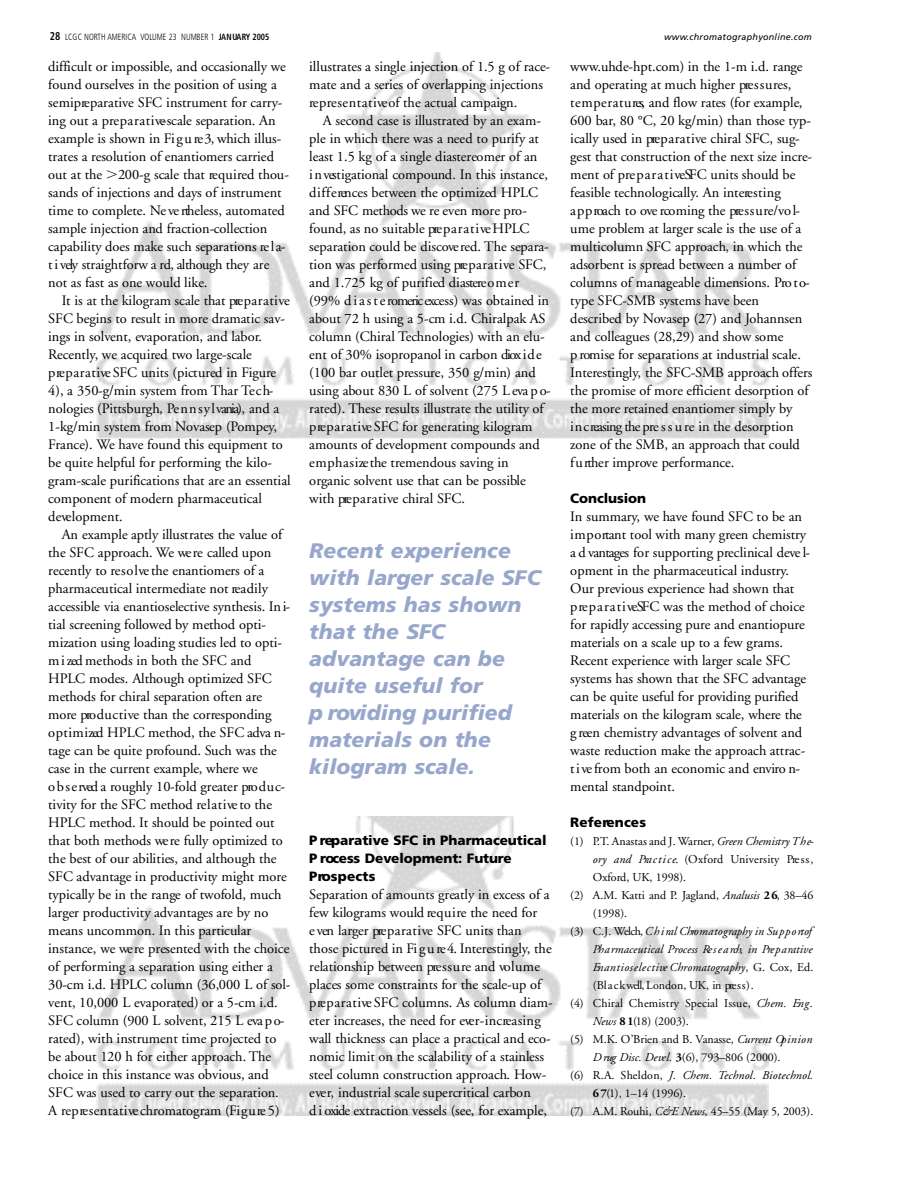
<style>
.page{position:relative;width:918px;height:1188px;background:#fff}
.page>*{position:absolute;margin:0;border:0;box-sizing:border-box;transform-origin:0 0}
.t1{font:italic 900 21px/27px "Frutiger";color:#97a7cc}
.t2{font:14.4px/18px "Adobe Garamond";color:#000}
.t3{font:900 13.5px/18px "Frutiger";letter-spacing:-.005em;color:#000}
.t4{font:12px "Adobe Garamond";color:#000}
.t5{font:italic 12px "Adobe Garamond";color:#000}
.t6{font:italic 12px "Adobe Garamond";letter-spacing:-.02em;color:#000}
.t7{font:italic 12px "Adobe Garamond";letter-spacing:.04em;color:#000}
.t8{font:300 condensed 9px "Frutiger";color:#000;scale:.9 1}
.t9{font:italic 9px "Frutiger";color:#000}
.s1{font-weight:700;font-size:11.25px}
.s2{font-weight:700}
.s3{font-family:"Universal Greekwith Math Pi"}
.s4{font-style:italic}
.s5{font-style:normal}
</style>
<div class="page">
<img style="left:96px;top:52px;width:672px;height:1064px">
<div style="left:309px;top:516px;width:243px;height:300px;background:#fff"></div>
<p class="t8" style="left:50px;top:33px;width:246px"><span class="s1">2 8</span> LCGC NORTH AMERICA VOLUME 23 NUMBER 1 <span class="s2">JA N UA RY 2005</span></p>
<p class="t9" style="left:664px;top:34px;width:149px">w w w.c h r o m a t o g r a p h y o n lin e .c o m</p>
<p class="t2" style="left:48px;top:59px;width:242px">difficult or impossible, and occasionally we found ourselves in the position of using a se m ip re p a ra tive SFC instrument for carry&shy;ing out a pre p a r a t ive-scale separation. An example is shown in Fi g u re 3, which illus&shy;trates a resolution of enantiomers carried out at the <span class="s3">.</span>200-g scale that re q u ired thou&shy;sands of injections and days of instru m e n t time to complete. Ne ve rtheless, automated sample injection and fraction-collection capability does make such separations re l a&shy;t i vely straightforw a rd, although they are not as fast as one would like.</p>
<p class="t2" style="left:48px;top:293px;width:244px;text-indent:14px">It is at the kilogram scale that pre p a r a tive SFC begins to result in more dramatic sav&shy;ings in solvent, evaporation, and labor.<br>Re c e n tly, we acquired two large-scale<br>p re p a r a t iveSFC units (pictured in Fig u re 4), a 350-g/min system from Thar Te c h&shy;nologies (Pittsburgh, Pe n n s y l vania), and a 1-kg/min system from Novasep (Po m p e y, France). We have found this equipment to be quite helpful for performing the kilo&shy;gram-scale purifications that are an essential component of modern pharmaceutical<br>d e ve lo p m e n t.</p>
<p class="t2" style="left:48px;top:527px;width:244px;text-indent:14px">An example aptly illustrates the value of the SFC approach. We we re called upon recently to re s o lvethe enantiomers of a pharmaceutical intermediate not re a d ily accessible via enantioselective synthesis. In i&shy;tial screening followed by method opti&shy;mization using loading studies led to opti&shy;m i zed methods in both the SFC and<br>H P LC modes. Although optimized SFC methods for chiral separation often are<br>m o re pro d u c t ive than the corre sp o n d in g<br>o p tim ized HPLC method, the SFC adva n&shy;tage can be quite profound. Such was the case in the current example, where we<br>o b s e rved a roughly 10-fold greater pro d u c&shy;tivity for the SFC method re la t iveto the<br>H P LC method. It should be pointed out that both methods we re fully optimized to the best of our abilities, and although the SFC advantage in productivity might more typically be in the range of twofold, much larger productivity advantages are by no means uncommon. In this partic u la r instance, we we re presented with the choice of performing a separation using either a 30-cm i.d. HPLC column (36,000 L of sol&shy;vent, 10,000 L evaporated) or a 5-cm i.d.<br>SFC column (900 L solvent, 215 L eva p o&shy;rated), with instrument time projected to be about 120 h for either approach. T h e choice in this instance was obvious, and SFC was used to carry out the separation.<br>A re p re s e n ta tive chromatogram (Fi g u re 5)</p>
<p class="t2" style="left:309px;top:59px;width:242px">illustrates a single injection of 1.5 g of race&shy;mate and a series of overlapping injections re p re s e n t a t iveof the actual campaign.</p>
<p class="t2" style="left:309px;top:113px;width:243px;text-indent:14px">A second case is illustrated by an exam&shy;ple in which there was a need to purify at least 1.5 kg of a single diastereomer of an<br>i n vestigational compound. In this instance, d iffe rences between the optimized HPLC and SFC methods we re even more pro&shy;found, as no suitable pre p a r a t i veHPLC separation could be discove red. The separa&shy;tion was performed using pre p a r a tive SFC, and 1.725 kg of purified diastere o m e r<br>(9 9 % d i a s t e romeric excess) was obtained in about 72 h using a 5-cm i.d. Chiralpak AS column (Chiral Technologies) with an elu&shy;ent of 30% isopropanol in carbon diox i d e (100 bar outlet pre ssu re, 350 g/min) and using about 830 L of solvent (275 L eva p o&shy;rated). These results illustrate the utility of p re p a r a t iveSFC for generating kilogram amounts of development compounds and<br>e m p h a s ize the tremendous saving in organic solvent use that can be possible with pre p a r a tive chiral SFC.</p>
<h1 class="t1" style="left:309px;top:539px;width:233px">Recent experience with larger scale SFC systems has shown that the SFC advantage can be quite useful for<br>p roviding purified materials on the kilogram scale.</h1>
<p class="t3" style="left:309px;top:832px;width:239px">P reparative SFC in Pharmaceutical<br>P rocess Development: Future<br>P ro s p e c t s</p>
<p class="t2" style="left:309px;top:887px;width:245px">Separation of amounts greatly in excess of a few kilograms would re q u ire the need for<br>e ven larger pre p a r a tive SFC units than those pictured in Fi g u re 4. In te re stin g ly, the relationship between pre s s u re and vo lu m e places some constraints for the scale-up of<br>p re p a r a t iveSFC columns. As column diam&shy;eter increases, the need for eve r -in c re a sin g wall thickness can place a practical and eco&shy;nomic limit on the scalability of a stainless steel column construction approach. How&shy;e ve r, industrial scale supercritical carbon<br>d i oxide extraction vessels (see, for example,</p>
<p class="t2" style="left:570px;top:59px;width:244px">w w w.uhde-hpt.com) in the 1-m i.d. range and operating at much higher pre s s u re s,<br>t e m p e r a t u res, and flow rates (for example, 600 bar, 80 °C, 20 kg/min) than those typ&shy;ically used in pre p a r a tive chiral SFC, sug&shy;gest that construction of the next size incre&shy;ment of pre p a r a t i veSFC units should be feasible technologically. An intere stin g<br>a p p roach to ove rcoming the pre s s u re /vo l&shy;ume problem at larger scale is the use of a multicolumn SFC approach, in which the adsorbent is spread between a number of columns of manageable dimensions. Pro t o&shy;type SFC-SMB systems have been described by Novasep (27) and Jo h a n n se n and colleagues (28,29) and show some<br>p romise for separations at industrial scale.<br>In te re stin g ly, the SFC-SMB approach offers the promise of more efficient desorption of the more retained enantiomer simply by<br>i n c reasing the pre s s u re in the desorption zone of the SMB, an approach that could<br>f u rther improve perfo rm a n c e .</p>
<p class="t3" style="left:570px;top:490px;width:77px">C o n c lu s io n</p>
<p class="t2" style="left:570px;top:509px;width:241px">In summary, we have found SFC to be an im p o rtant tool with many green chemistry a d vantages for supporting preclinical deve l&shy;opment in the pharmaceutical industry.<br>Our previous experience had shown that<br>p re p a r a t i veSFC was the method of choice for rapidly accessing pure and enantiopure materials on a scale up to a few grams.<br>Recent experience with larger scale SFC systems has shown that the SFC adva n ta g e can be quite useful for providing purified materials on the kilogram scale, where the g reen chemistry advantages of solvent and waste reduction make the approach attrac&shy;t i ve from both an economic and enviro n&shy;mental standpoint.</p>
<p class="t3" style="left:570px;top:814px;width:77px">R e f e re n c e s</p>
<p class="t4" style="left:570px;top:836px;width:245px">(1 ) P.T. Anastas and J. Wa rn e r, <span class="s4">Green Chemistry T h e-</span></p>
<p class="t4" style="left:593px;top:854px;width:222px"><span class="s4">o ry and Pra c t i c e</span>. (Oxford Un iversity Pre s s ,</p>
<p class="t4" style="left:593px;top:872px;width:95px">O x fo rd, UK, 1998).</p>
<p class="t4" style="left:570px;top:890px;width:245px">(2 ) A.M. Katti and P. Jagland, <span class="s4">An a lu sis</span> <span class="s2">2 6</span>, 38–46</p>
<p class="t4" style="left:593px;top:908px;width:36px">(1 9 9 8 ).</p>
<p class="t6" style="left:570px;top:926px;width:243px"><span class="s5">(3 ) C.J. Welch,</span> C h i ral Chro m a to g raphy in Su p p o rtof</p>
<p class="t5" style="left:593px;top:944px;width:221px">Ph a rmaceutical Process Re s e a rch, in Pre p a ra tive</p>
<p class="t7" style="left:593px;top:962px;width:222px">En a n tio se le c tive Chro m a to g ra p h y<span class="s5">, G. Cox, Ed .</span></p>
<p class="t4" style="left:593px;top:980px;width:162px">(Bl a c k well, London, UK, in pre s s ) .</p>
<p class="t4" style="left:570px;top:998px;width:244px">(4 ) Chiral Chemistry Special Issue, <span class="s4">Chem. En g .</span></p>
<p class="t4" style="left:593px;top:1016px;width:97px"><span class="s4">New s</span> <span class="s2">8 1</span>(18) (2003).</p>
<p class="t4" style="left:570px;top:1034px;width:244px">(5 ) M.K. O’Brien and B. Vanasse, <span class="s4">Cu rrent Op in io n</span></p>
<p class="t4" style="left:593px;top:1052px;width:189px"><span class="s4">D rug Disc. De ve l.</span> <span class="s2">3</span>(6), 793–806 (2000).</p>
<p class="t5" style="left:570px;top:1070px;width:245px"><span class="s5">(6 ) R.A. Sheldon,</span> J. Chem. Technol. Bio te c h n o l.</p>
<p class="t4" style="left:593px;top:1088px;width:95px"><span class="s2">6 7</span>(1), 1–14 (1996).</p>
<p class="t4" style="left:570px;top:1106px;width:245px">(7 ) A.M. Rouhi, <span class="s4">C&amp;E New s</span>, 45–55 (May 5, 2003).</p>
</div>
